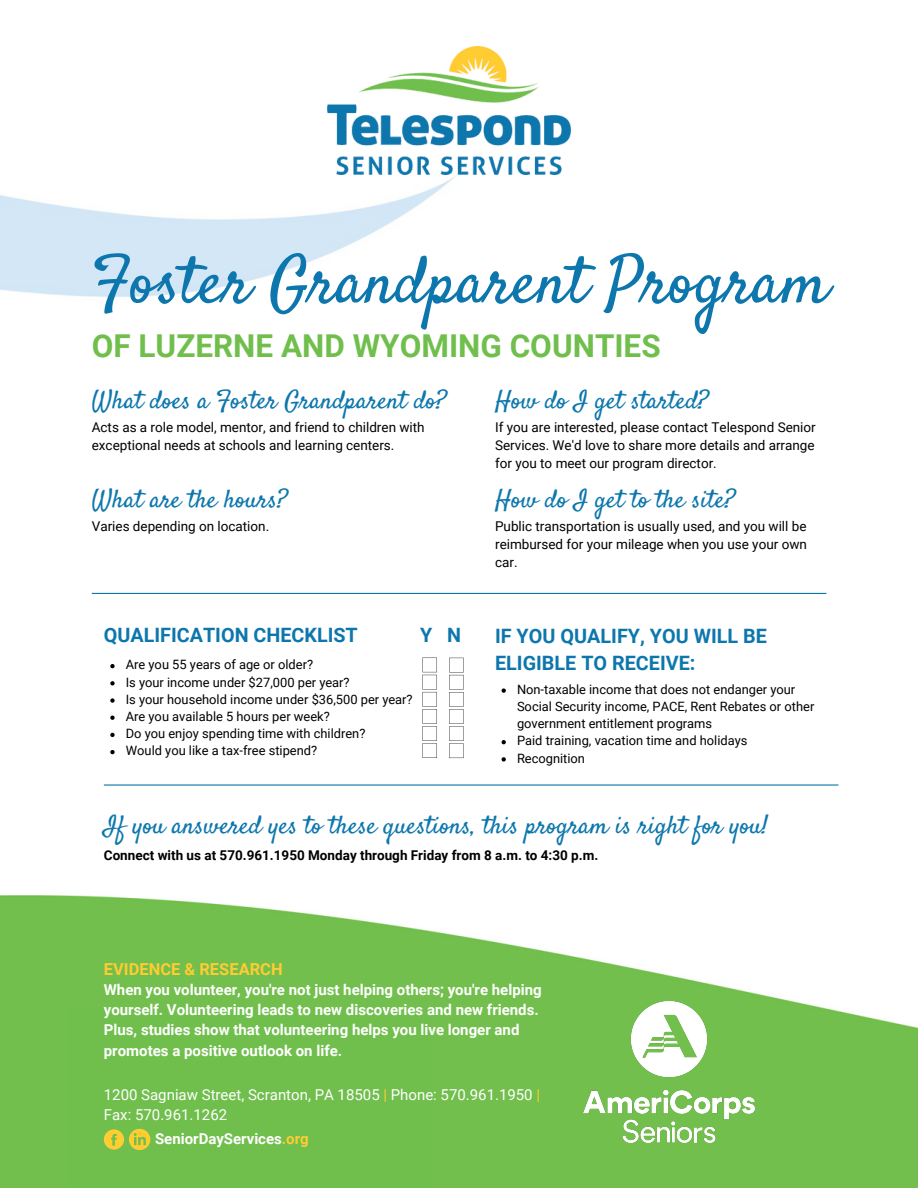
<style>
.page{position:relative;width:918px;height:1188px;background:#fff}
.page>*{position:absolute;margin:0;border:0;box-sizing:border-box;transform-origin:0 0}
.t1{font:66px "Satisfy";color:#0d77ad}
.t2{font:700 31.5px "Roboto";color:#70bf4d}
.t3{font:25.35px "Satisfy";color:#0d77ad}
.t4{font:700 19.8px/27px "Roboto";color:#0d77ad}
.t5{font:700 16.5px "Roboto";color:#ffcc32}
.t6{font:700 15px/20.2px "Roboto";color:#fff}
.t7{font:15px/20.2px "Roboto";color:#fff}
.t8{font:13.5px/18px "Roboto";color:#000;text-align:justify}
.t9{font:700 13.5px "Roboto";color:#000}
.t10{font:12.9px/17.2px "Roboto";color:#000}
.s1{color:#ffcc32}
</style>
<div class="page">
<img style="left:0;top:176px;width:456px;height:121px">
<img style="left:327px;top:47px;width:243px;height:128px">
<img style="left:0;top:592px;width:918px;height:596px">
<hr style="left:92px;top:593px;width:734px;height:1px;background:#0d77ad">
<hr style="left:104px;top:784px;width:735px;height:2px;background:#0d77ad">
<svg style="left:110px;top:664px;width:5px;height:4px"></svg>
<svg style="left:110px;top:681px;width:5px;height:4px"></svg>
<svg style="left:110px;top:698px;width:5px;height:5px"></svg>
<svg style="left:110px;top:716px;width:5px;height:4px"></svg>
<svg style="left:110px;top:733px;width:5px;height:4px"></svg>
<svg style="left:110px;top:750px;width:5px;height:4px"></svg>
<svg style="left:422px;top:658px;width:15px;height:100px"></svg>
<svg style="left:449px;top:658px;width:15px;height:100px"></svg>
<div style="left:69px;top:1007px;width:361px;height:181px;background:#70bf4d"></div>
<img style="left:584px;top:1002px;width:171px;height:140px">
<svg style="left:104px;top:1129px;width:46px;height:21px"></svg>
<svg style="left:502px;top:688px;width:4px;height:5px"></svg>
<svg style="left:502px;top:740px;width:4px;height:4px"></svg>
<svg style="left:502px;top:757px;width:4px;height:5px"></svg>
<h1 class="t1" style="left:92px;top:240px;width:739px">Foster Grandparent Program</h1>
<h2 class="t2" style="left:92px;top:328px;width:570px">OF LUZERNE AND WYOMING COUNTIES</h2>
<h3 class="t3" style="left:92px;top:384px;width:356px">What does a Foster Grandparent do?</h3>
<h3 class="t3" style="left:495px;top:384px;width:215px">How do I get started?</h3>
<p class="t8" style="left:92px;top:419px;width:334px">Acts as a role model, mentor, and friend to children with exceptional needs at schools and learning centers.</p>
<p class="t8" style="left:495px;top:419px;width:322px">If you are interested, please contact Telespond Senior Services. We'd love to share more details and arrange for you to meet our program director.</p>
<h3 class="t3" style="left:495px;top:484px;width:242px">How do I get to the site?</h3>
<p class="t8" style="left:495px;top:518px;width:313px">Public transportation is usually used, and you will be reimbursed for your mileage when you use your own car.</p>
<h3 class="t3" style="left:92px;top:484px;width:197px">What are the hours?</h3>
<p class="t8" style="left:92px;top:518px;width:179px">Varies depending on location.</p>
<h3 class="t4" style="left:104px;top:622px;width:255px">QUALIFICATION CHECKLIST</h3>
<h3 class="t4" style="left:420px;top:622px;width:42px">Y N</h3>
<h3 class="t4" style="left:495px;top:622px;width:273px">IF YOU QUALIFY, YOU WILL BE<br>ELIGIBLE TO RECEIVE:</h3>
<p class="t10" style="left:517px;top:681px;width:299px">Non-taxable income that does not endanger your Social Security income, PACE, Rent Rebates or other government entitlement programs<br>Paid training, vacation time and holidays Recognition</p>
<p class="t10" style="left:126px;top:656px;width:288px">Are you 55 years of age or older?<br>Is your income under $27,000 per year?<br>Is your household income under $36,500 per year?<br>Are you available 5 hours per week?<br>Do you enjoy spending time with children?<br>Would you like a tax-free stipend?</p>
<h3 class="t3" style="left:104px;top:809px;width:666px">If you answered yes to these questions, this program is right for you!</h3>
<p class="t9" style="left:104px;top:848px;width:496px">Connect with us at 570.961.1950 Monday through Friday from 8 a.m. to 4:30 p.m.</p>
<p class="t5" style="left:104px;top:959px;width:180px">EVIDENCE &amp; RESEARCH</p>
<p class="t6" style="left:104px;top:980px;width:439px">When you volunteer, you're not just helping others; you're helping yourself. Volunteering leads to new discoveries and new friends.<br>Plus, studies show that volunteering helps you live longer and promotes a positive outlook on life.</p>
<p class="t7" style="left:104px;top:1085px;width:438px">1200 Sagniaw Street, Scranton, PA 18505 <span class="s1">|</span> Phone: 570.961.1950 <span class="s1">|<br></span>Fax: 570.961.1262</p>
<p class="t6" style="left:155px;top:1129px;width:155px">SeniorDayServices<span class="s1">.org</span></p>
</div>
